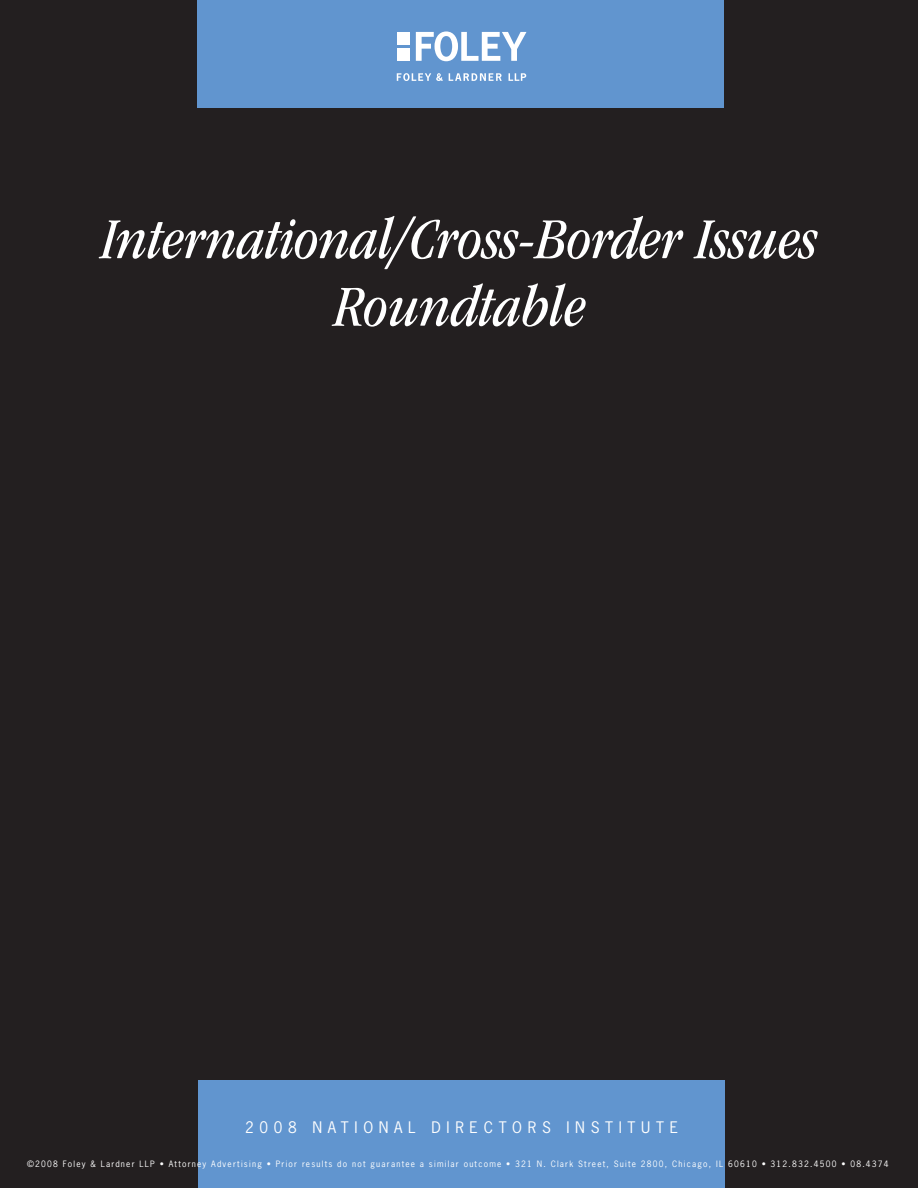
<style>
.page{position:relative;width:918px;height:1188px;background:#231f20}
.page>*{position:absolute;margin:0;border:0;box-sizing:border-box;transform-origin:0 0}
.t1{font:italic condensed 60px/67.5px "ITC Garamond Std";color:#fff;text-align:center}
.t2{font:15px "News Gothic Std";letter-spacing:.38em;color:#fff}
.t3{font:8.25px "News Gothic Std";letter-spacing:.15em;color:#fff}
</style>
<div class="page">
<div style="left:197px;top:0;width:526px;height:108px;background:#6195cf"></div>
<div style="left:198px;top:1080px;width:526px;height:108px;background:#6195cf"></div>
<svg style="left:397px;top:73px;width:46px;height:8px"></svg>
<svg style="left:449px;top:73px;width:53px;height:8px"></svg>
<svg style="left:509px;top:73px;width:17px;height:8px"></svg>
<svg style="left:416px;top:31px;width:110px;height:30px"></svg>
<div style="left:397px;top:32px;width:13px;height:12px;background:#fff"></div>
<div style="left:397px;top:48px;width:13px;height:13px;background:#fff"></div>
<h1 class="t1" style="left:102px;top:206px;width:717px">International/Cross-Border Issues<br>Roundtable</h1>
<h2 class="t2" style="left:245px;top:1118px;width:147px">2008 Nati onal</h2>
<h2 class="t2" style="left:432px;top:1118px;width:248px">Di rec tors Ins ti tute</h2>
<p class="t3" style="left:27px;top:1159px;width:863px">©2008 Foley &amp; Lardner LLP • Attorney Advertising • Prior results do not guarantee a similar outcome • 321 N. Clark Street, Suite 2800, Chicago, IL 60610 • 312.832.4500 • 08.4374</p>
</div>
